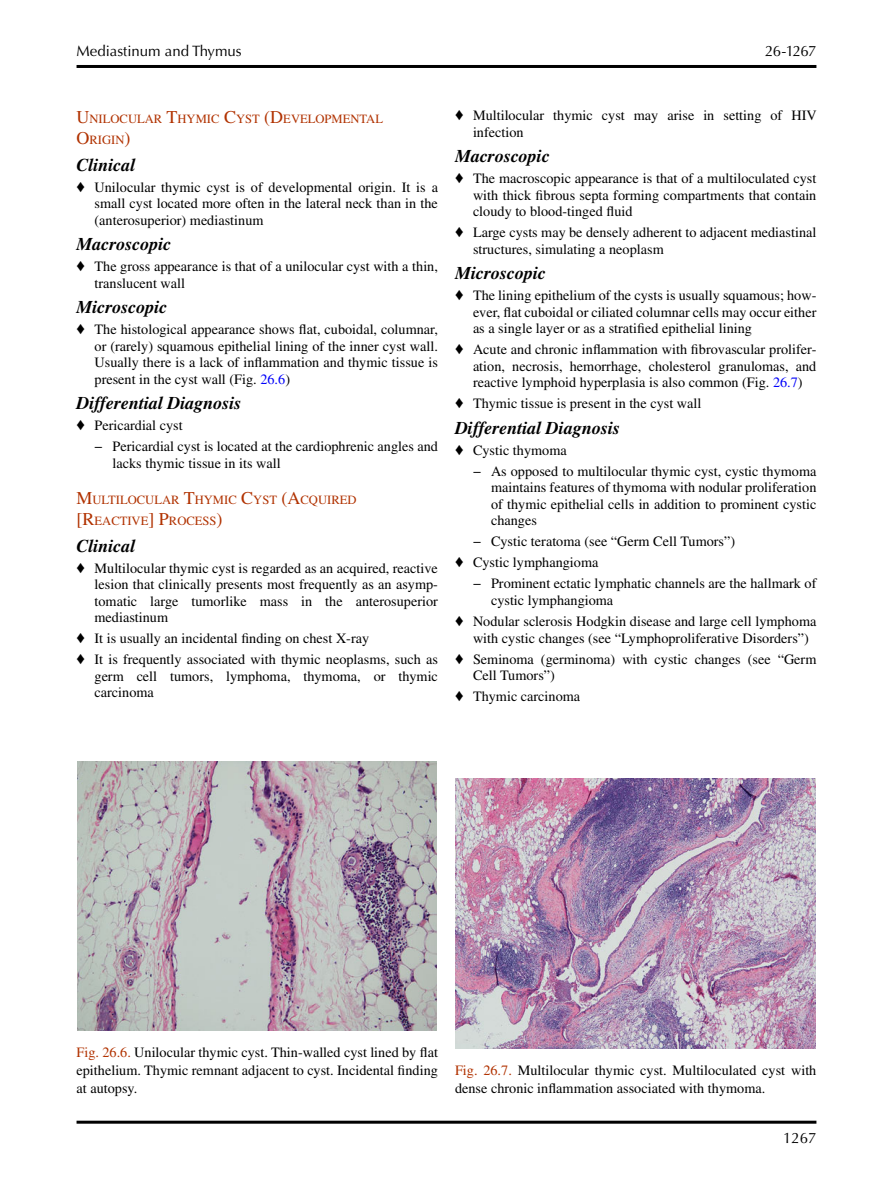
<style>
.page{position:relative;width:893px;height:1187px;background:#fff}
.page>*{position:absolute;margin:0;border:0;box-sizing:border-box;transform-origin:0 0}
.t1{font:italic 700 18px "Cflfcm Sxdlnk Times";color:#000}
.t2{font:15px "Nyxxjt Qqcyxy Optima";color:#000}
.t3{font:14.25px/16.5px "Yxqjmb Ghwfkn Times";color:#000}
.t4{font:12.6px/21px "Yxqjmb Ghwfkn Times";color:#b13200}
.s1{font-size:18px}
.s2{color:#0000fa}
.s3{color:#b13200}
</style>
<div class="page">
<hr style="left:77px;top:1120px;width:739px;height:3px;background:#000">
<img style="left:78px;top:761px;width:359px;height:269px">
<img style="left:456px;top:778px;width:360px;height:270px">
<hr style="left:77px;top:65px;width:739px;height:3px;background:#000">
<p class="t2" style="left:77px;top:45px;width:167px">Mediastinum and Thymus</p>
<p class="t2" style="left:765px;top:45px;width:53px">26-1267</p>
<p class="t4" style="left:77px;top:109px;width:308px"><span class="s1">U</span>NILOCULAR <span class="s1">T</span>HYMIC <span class="s1">C</span>YST <span class="s1">(D</span>EVELOPMENTAL<br><span class="s1">O</span>RIGIN<span class="s1">)</span></p>
<p class="t1" style="left:77px;top:158px;width:61px">Clinical</p>
<p class="t3" style="left:95px;top:180px;width:345px;text-align:justify;text-indent:-18px">♦ Unilocular thymic cyst is of developmental origin. It is a small cyst located more often in the lateral neck than in the (anterosuperior) mediastinum</p>
<p class="t1" style="left:77px;top:237px;width:96px">Macroscopic</p>
<p class="t3" style="left:95px;top:259px;width:345px;text-indent:-18px">♦ The gross appearance is that of a unilocular cyst with a thin, translucent wall</p>
<p class="t1" style="left:77px;top:300px;width:92px">Microscopic</p>
<p class="t3" style="left:95px;top:322px;width:345px;text-align:justify;text-indent:-18px">♦ The histological appearance shows flat, cuboidal, columnar, or (rarely) squamous epithelial lining of the inner cyst wall.<br>Usually there is a lack of inflammation and thymic tissue is present in the cyst wall (Fig. <span class="s2">26.6</span> )</p>
<p class="t1" style="left:77px;top:396px;width:167px">Differential Diagnosis</p>
<p class="t3" style="left:95px;top:416px;width:345px;line-height:21px;text-indent:-18px">♦ Pericardial cyst<br>− Pericardial cyst is located at the cardiophrenic angles and</p>
<p class="t3" style="left:113px;top:456px;width:170px">lacks thymic tissue in its wall</p>
<p class="t4" style="left:77px;top:490px;width:281px"><span class="s1">M</span>ULTILOCULAR <span class="s1">T</span>HYMIC <span class="s1">C</span>YST <span class="s1">(A</span>CQUIRED <span class="s1">[R</span>EACTIVE<span class="s1">] P</span>ROCESS<span class="s1">)</span></p>
<p class="t1" style="left:77px;top:539px;width:61px">Clinical</p>
<p class="t3" style="left:95px;top:561px;width:345px;text-align:justify;text-indent:-18px">♦ Multilocular thymic cyst is regarded as an acquired, reactive lesion that clinically presents most frequently as an asymp&shy;tomatic large tumorlike mass in the anterosuperior mediastinum</p>
<p class="t3" style="left:77px;top:629px;width:363px;line-height:21px">♦ It is usually an incidental finding on chest X-ray<br>♦ It is frequently associated with thymic neoplasms, such as</p>
<p class="t3" style="left:95px;top:669px;width:345px">germ cell tumors, lymphoma, thymoma, or thymic carcinoma</p>
<p class="t3" style="left:473px;top:108px;width:345px;text-indent:-18px">♦ Multilocular thymic cyst may arise in setting of HIV infection</p>
<p class="t1" style="left:455px;top:150px;width:96px">Macroscopic</p>
<p class="t3" style="left:473px;top:171px;width:345px;text-align:justify;text-indent:-18px">♦ The macroscopic appearance is that of a multiloculated cyst with thick fibrous septa forming compartments that contain cloudy to blood-tinged fluid</p>
<p class="t3" style="left:473px;top:225px;width:345px;text-indent:-18px">♦ Large cysts may be densely adherent to adjacent mediastinal structures, simulating a neoplasm</p>
<p class="t1" style="left:455px;top:267px;width:92px">Microscopic</p>
<p class="t3" style="left:473px;top:288px;width:345px;text-align:justify;text-indent:-18px">♦ The lining epithelium of the cysts is usually squamous; how&shy;ever, flat cuboidal or ciliated columnar cells may occur either as a single layer or as a stratified epithelial lining</p>
<p class="t3" style="left:473px;top:342px;width:345px;text-align:justify;text-indent:-18px">♦ Acute and chronic inflammation with fibrovascular prolifer&shy;ation, necrosis, hemorrhage, cholesterol granulomas, and reactive lymphoid hyperplasia is also common (Fig. <span class="s2">26.7</span> )</p>
<p class="t3" style="left:455px;top:396px;width:248px">♦ Thymic tissue is present in the cyst wall</p>
<p class="t1" style="left:455px;top:421px;width:167px">Differential Diagnosis</p>
<p class="t3" style="left:473px;top:441px;width:345px;line-height:21px;text-indent:-18px">♦ Cystic thymoma<br>− As opposed to multilocular thymic cyst, cystic thymoma</p>
<p class="t3" style="left:491px;top:480px;width:327px;text-align:justify">maintains features of thymoma with nodular proliferation of thymic epithelial cells in addition to prominent cystic changes</p>
<p class="t3" style="left:455px;top:532px;width:282px;line-height:21px;text-indent:18px">− Cystic teratoma (see “Germ Cell Tumors”) ♦ Cystic lymphangioma</p>
<p class="t3" style="left:491px;top:576px;width:327px;text-indent:-18px">− Prominent ectatic lymphatic channels are the hallmark of cystic lymphangioma</p>
<p class="t3" style="left:473px;top:614px;width:345px;text-indent:-18px">♦ Nodular sclerosis Hodgkin disease and large cell lymphoma with cystic changes (see “Lymphoproliferative Disorders”)</p>
<p class="t3" style="left:473px;top:651px;width:345px;text-indent:-18px">♦ Seminoma (germinoma) with cystic changes (see “Germ<br>Cell Tumors”)</p>
<p class="t3" style="left:455px;top:689px;width:127px">♦ Thymic carcinoma</p>
<p class="t3" style="left:77px;top:1044px;width:363px;line-height:18px;text-align:justify"><span class="s3">Fig. 26.6.</span> Unilocular thymic cyst . Thin-walled cyst lined by flat epithelium. Thymic remnant adjacent to cyst. Incidental finding at autopsy.</p>
<p class="t3" style="left:455px;top:1062px;width:363px;line-height:18px"><span class="s3">Fig. 26.7.</span> Multilocular thymic cyst . Multiloculated cyst with dense chronic inflammation associated with thymoma.</p>
<p class="t2" style="left:783px;top:1131px;width:35px">1267</p>
</div>
